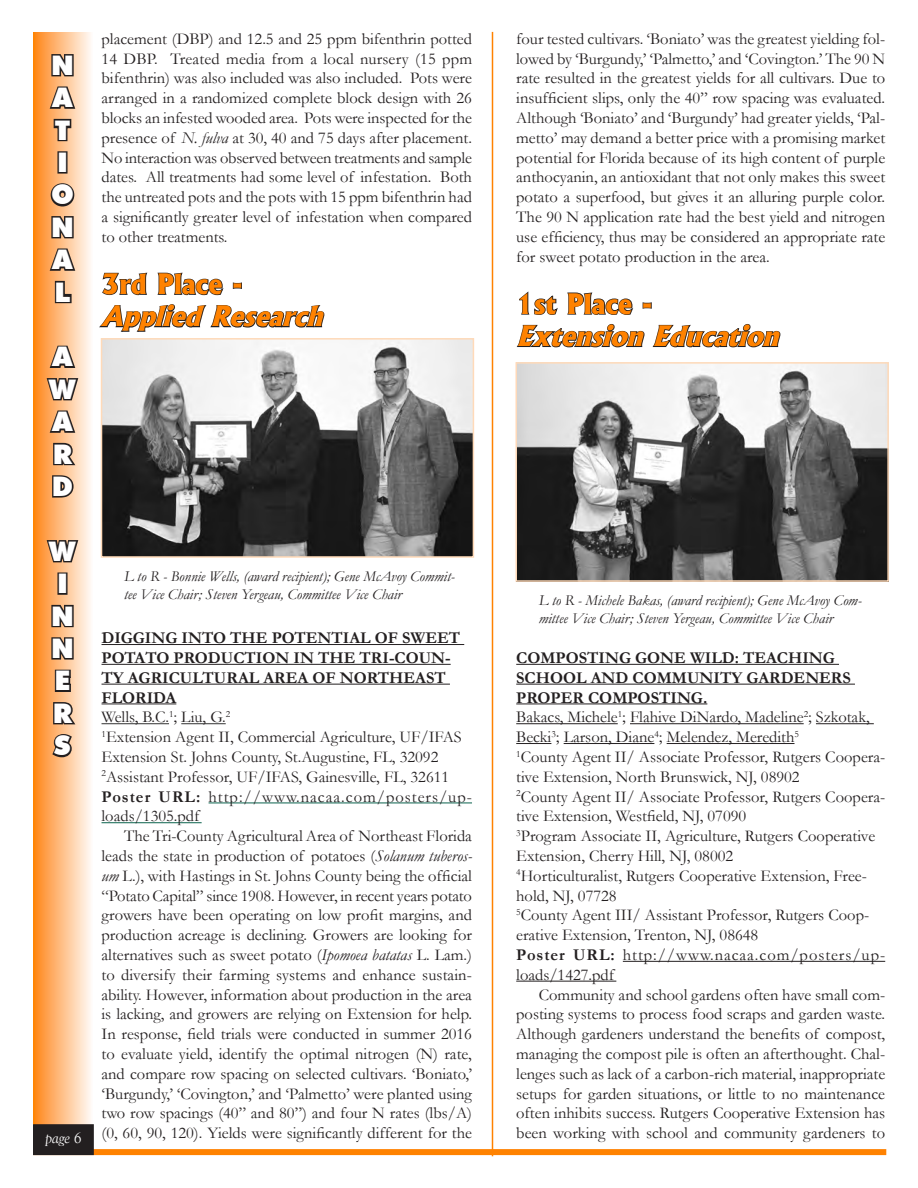
<style>
.page{position:relative;width:918px;height:1188px;background:#fff}
.page>*{position:absolute;margin:0;border:0;box-sizing:border-box;transform-origin:0 0}
.t1{font:italic 800 27px "Albertus";color:#ff8200}
.t2{font:900 27px/32.4px "Futura BT";color:#fff}
.t3{font:800 27px "Albertus";color:#ff8200}
.t4{font:16.5px/19.8px "Garamond";color:#231f20;text-align:justify}
.t5{font:italic 15px/18px "Garamond";color:#231f20}
.t6{font:italic 15px "Goudy";color:#fff}
.s1{font-style:italic}
.s2{font-weight:700}
</style>
<div class="page">
<div style="left:33px;top:32px;width:59px;height:1117px;background:linear-gradient(to right,#ff8515,#fffbf9)"></div>
<hr style="left:492px;top:32px;width:1px;height:1124px;background:#ff8200">
<div style="left:33px;top:1149px;width:853px;height:6px;background:#ff8200"></div>
<div style="left:34px;top:1125px;width:59px;height:29px;background:#231f20"></div>
<div style="left:33px;top:1124px;width:61px;height:31px;border:2px solid #231f20"></div>
<hr style="left:102px;top:644px;width:362px;height:1px;background:#231f20">
<hr style="left:102px;top:664px;width:349px;height:1px;background:#231f20">
<hr style="left:102px;top:684px;width:348px;height:1px;background:#231f20">
<hr style="left:102px;top:704px;width:74px;height:1px;background:#231f20">
<hr style="left:102px;top:723px;width:67px;height:1px;background:#333">
<hr style="left:181px;top:723px;width:45px;height:1px;background:#333">
<hr style="left:209px;top:803px;width:263px;height:1px;background:#0b634d">
<hr style="left:102px;top:822px;width:100px;height:1px;background:#0b634d">
<svg style="left:102px;top:272px;width:46px;height:24px"></svg>
<svg style="left:157px;top:272px;width:67px;height:24px"></svg>
<svg style="left:232px;top:282px;width:10px;height:7px"></svg>
<svg style="left:99px;top:304px;width:226px;height:28px"></svg>
<img style="left:104px;top:341px;width:367px;height:214px">
<div style="left:101px;top:338px;width:373px;height:220px;border:2px solid #ffdab9"></div>
<hr style="left:516px;top:664px;width:323px;height:1px;background:#231f20">
<hr style="left:516px;top:684px;width:339px;height:1px;background:#231f20">
<hr style="left:516px;top:704px;width:191px;height:1px;background:#231f20">
<hr style="left:516px;top:723px;width:102px;height:1px;background:#231f20">
<hr style="left:630px;top:723px;width:174px;height:1px;background:#231f20">
<hr style="left:816px;top:723px;width:58px;height:1px;background:#231f20">
<hr style="left:516px;top:743px;width:35px;height:1px;background:#231f20">
<hr style="left:564px;top:743px;width:90px;height:1px;background:#231f20">
<hr style="left:667px;top:743px;width:128px;height:1px;background:#231f20">
<hr style="left:623px;top:961px;width:262px;height:1px;background:#231f20">
<hr style="left:516px;top:981px;width:100px;height:1px;background:#231f20">
<svg style="left:519px;top:291px;width:39px;height:24px"></svg>
<svg style="left:567px;top:292px;width:67px;height:23px"></svg>
<svg style="left:642px;top:302px;width:10px;height:7px"></svg>
<svg style="left:516px;top:324px;width:265px;height:24px"></svg>
<img style="left:518px;top:365px;width:368px;height:214px">
<div style="left:515px;top:362px;width:374px;height:220px;border:2px solid #ffdab9"></div>
<svg style="left:48px;top:53px;width:29px;height:58px;background:#b38864"></svg>
<svg style="left:52px;top:117px;width:21px;height:26px"></svg>
<div style="left:57px;top:151px;width:11px;height:23px;border:3px solid #231f20"></div>
<svg style="left:49px;top:181px;width:27px;height:28px"></svg>
<svg style="left:48px;top:215px;width:29px;height:58px;background:#b38864"></svg>
<svg style="left:53px;top:279px;width:20px;height:26px"></svg>
<svg style="left:45px;top:344px;width:35px;height:91px;background:#be9069"></svg>
<svg style="left:52px;top:441px;width:26px;height:26px"></svg>
<svg style="left:51px;top:473px;width:25px;height:26px"></svg>
<svg style="left:45px;top:521px;width:35px;height:60px;background:#d39f73"></svg>
<div style="left:57px;top:572px;width:11px;height:23px;border:3px solid #231f20"></div>
<svg style="left:50px;top:603px;width:25px;height:90px;background:#a9815f"></svg>
<svg style="left:52px;top:700px;width:26px;height:26px"></svg>
<svg style="left:51px;top:732px;width:23px;height:27px"></svg>
<h1 class="t2" style="left:51px;top:49px;width:24px">N<br>A<br>T<br>I<br>O<br>N<br>A<br>L</h1>
<h1 class="t2" style="left:49px;top:340px;width:28px">A<br>W<br>A<br>R<br>D</h1>
<h1 class="t2" style="left:49px;top:535px;width:28px">W<br>I<br>N<br>N<br>E<br>R<br>S</h1>
<p class="t6" style="left:45px;top:1128px;width:38px">page 6</p>
<p class="t4" style="left:102px;top:28px;width:372px">placement (DBP) and 12.5 and 25 ppm bifenthrin potted 14 DBP. Treated media from a local nursery (15 ppm bifenthrin) was also included was also included. Pots were arranged in a randomized complete block design with 26 blocks an infested wooded area. Pots were inspected for the presence of <span class="s1">N. fulva</span> at 30, 40 and 75 days after placement.<br>No interaction was observed between treatments and sample dates. All treatments had some level of infestation. Both the untreated pots and the pots with 15 ppm bifenthrin had a significantly greater level of infestation when compared to other treatments.</p>
<h1 class="t3" style="left:102px;top:267px;width:142px">3rd Place -</h1>
<h1 class="t1" style="left:102px;top:299px;width:231px">AppliedResearch</h1>
<p class="t5" style="left:124px;top:567px;width:332px">L to R - Bonnie Wells, (award recipient); Gene McAvoy Commit&shy;tee Vice Chair; Steven Yergeau, Committee Vice Chair</p>
<p class="t4" style="left:102px;top:628px;width:372px;text-align:left"><span class="s2">DIGGING INTO THE POTENTIAL OF SWEET POTATO PRODUCTION IN THE TRI-COUN-TY AGRICULTURAL AREA OF NORTHEAST FLORIDA<br></span>Wells, B.C.<sup>1</sup>; Liu, G.<sup>2<br>1</sup>Extension Agent II, Commercial Agriculture, UF/IFAS Extension St. Johns County, St.Augustine, FL, 32092<br><sup>2</sup>Assistant Professor, UF/IFAS, Gainesville, FL, 32611<br><span class="s2">Poster URL:</span> http://www.nacaa.com/posters/up&shy;loads/1305.pdf</p>
<p class="t4" style="left:102px;top:826px;width:372px;text-indent:23px">The Tri-County Agricultural Area of Northeast Florida leads the state in production of potatoes (<span class="s1">Solanum tuberos&shy;um</span> L.), with Hastings in St. Johns County being the official “Potato Capital” since 1908. However, in recent years potato growers have been operating on low profit margins, and production acreage is declining. Growers are looking for alternatives such as sweet potato (<span class="s1">Ipomoea batatas</span> L. Lam.) to diversify their farming systems and enhance sustain&shy;ability. However, information about production in the area is lacking, and growers are relying on Extension for help.<br>In response, field trials were conducted in summer 2016 to evaluate yield, identify the optimal nitrogen (N) rate, and compare row spacing on selected cultivars. ‘Boniato,’ ‘Burgundy,’ ‘Covington,’ and ‘Palmetto’ were planted using two row spacings (40” and 80”) and four N rates (lbs/A) (0, 60, 90, 120). Yields were significantly different for the</p>
<p class="t4" style="left:516px;top:28px;width:371px">four tested cultivars. ‘Boniato’ was the greatest yielding fol&shy;lowed by ‘Burgundy,’ ‘Palmetto,’ and ‘Covington.’ The 90 N rate resulted in the greatest yields for all cultivars. Due to insufficient slips, only the 40” row spacing was evaluated.<br>Although ‘Boniato’ and ‘Burgundy’ had greater yields, ‘Pal&shy;metto’ may demand a better price with a promising market potential for Florida because of its high content of purple anthocyanin, an antioxidant that not only makes this sweet potato a superfood, but gives it an alluring purple color.<br>The 90 N application rate had the best yield and nitrogen use efficiency, thus may be considered an appropriate rate for sweet potato production in the area.</p>
<h1 class="t3" style="left:516px;top:287px;width:137px">1st Place -</h1>
<h1 class="t1" style="left:516px;top:319px;width:272px">ExtensionEducation</h1>
<p class="t5" style="left:539px;top:591px;width:324px">L to R - Michele Bakas, (award recipient); Gene McAvoy Com&shy;mittee Vice Chair; Steven Yergeau, Committee Vice Chair</p>
<p class="t4" style="left:516px;top:648px;width:371px;text-align:left"><span class="s2">COMPOSTING GONE WILD: TEACHING SCHOOL AND COMMUNITY GARDENERS PROPER COMPOSTING.<br></span>Bakacs, Michele<sup>1</sup>; Flahive DiNardo, Madeline<sup>2</sup>; Szkotak, Becki<sup>3</sup>; Larson, Diane<sup>4</sup>; Melendez, Meredith<sup>5<br>1</sup>County Agent II/ Associate Professor, Rutgers Coopera&shy;tive Extension, North Brunswick, NJ, 08902<br><sup>2</sup>County Agent II/ Associate Professor, Rutgers Coopera&shy;tive Extension, Westfield, NJ, 07090<br><sup>3</sup>Program Associate II, Agriculture, Rutgers Cooperative Extension, Cherry Hill, NJ, 08002<br><sup>4</sup>Horticulturalist, Rutgers Cooperative Extension, Free&shy;hold, NJ, 07728<br><sup>5</sup>County Agent III/ Assistant Professor, Rutgers Coop&shy;erative Extension, Trenton, NJ, 08648<br><span class="s2">Poster URL:</span> http://www.nacaa.com/posters/up&shy;loads/1427.pdf</p>
<p class="t4" style="left:516px;top:984px;width:371px;text-indent:23px">Community and school gardens often have small com&shy;posting systems to process food scraps and garden waste.<br>Although gardeners understand the benefits of compost, managing the compost pile is often an afterthought. Chal&shy;lenges such as lack of a carbon-rich material, inappropriate setups for garden situations, or little to no maintenance often inhibits success. Rutgers Cooperative Extension has been working with school and community gardeners to</p>
</div>
